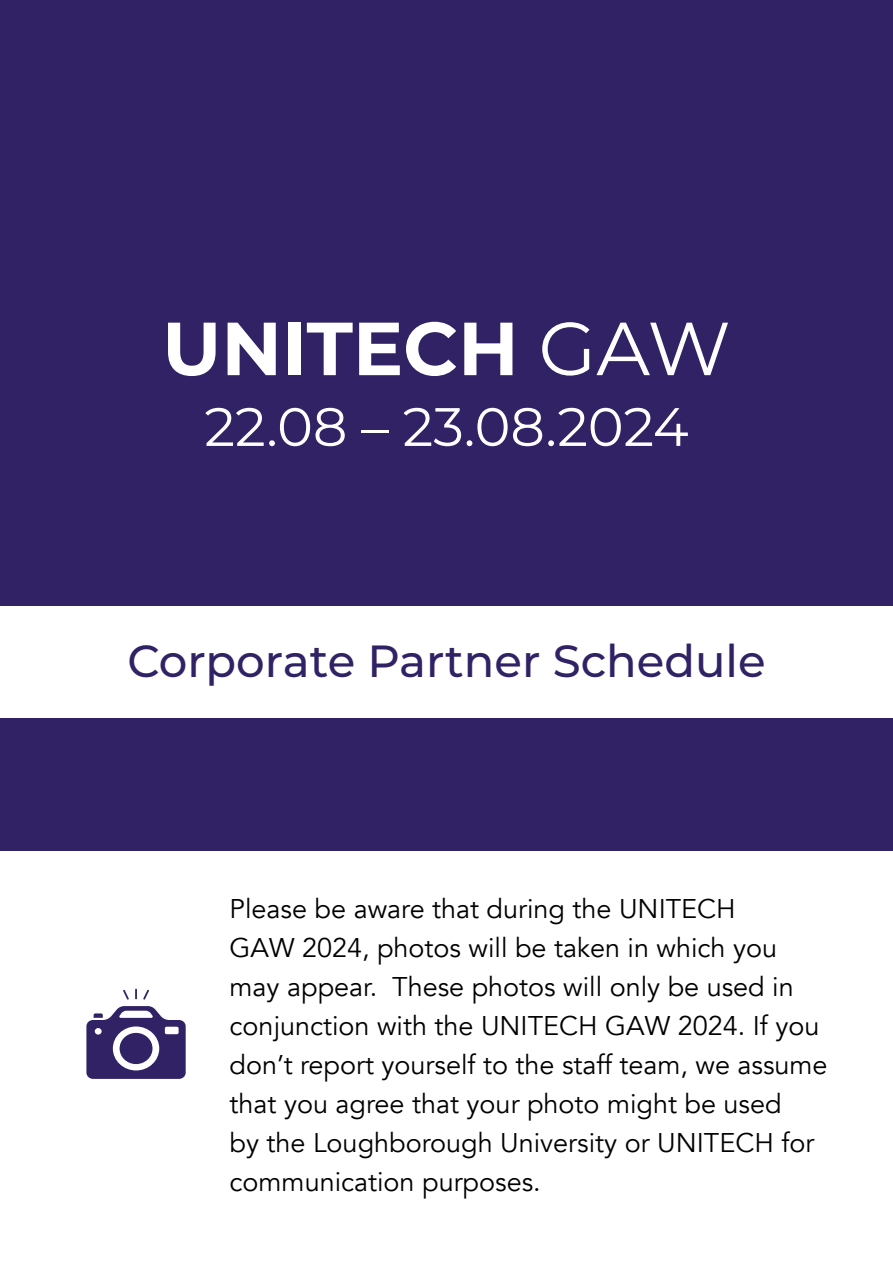
<style>
.page{position:relative;width:893px;height:1263px;background:#fff}
.page>*{position:absolute;margin:0;border:0;box-sizing:border-box;transform-origin:0 0}
.t1{font:700 75px "Montserrat";color:#fff}
.t2{font:54px "Montserrat";color:#fff}
.t3{font:500 45px "Montserrat";color:#302265}
.t4{font:27px/39px "Avenir";color:#000}
.s1{font-weight:400}
</style>
<div class="page">
<div style="left:0;top:0;width:893px;height:850px;background:#302265"></div>
<div style="left:0;top:606px;width:893px;height:112px;background:#fff"></div>
<svg style="left:135px;top:989px;width:2px;height:10px"></svg>
<svg style="left:123px;top:990px;width:6px;height:9px"></svg>
<svg style="left:143px;top:990px;width:6px;height:9px"></svg>
<svg style="left:86px;top:1006px;width:100px;height:73px"></svg>
<div style="left:120px;top:1033px;width:32px;height:31px;background:#302265;border-radius:50%"></div>
<h1 class="t1" style="left:162px;top:294px;width:570px">UNITECH <span class="s1">GAW</span></h1>
<h2 class="t2" style="left:204px;top:390px;width:486px">22.08 – 23.08.2024</h2>
<h3 class="t3" style="left:127px;top:629px;width:640px">Corporate Partner Schedule</h3>
<p class="t4" style="left:230px;top:889px;width:599px">Please be aware that during the UNITECH<br>GAW 2024, photos will be taken in which you may appear. These photos will only be used in conjunction with the UNITECH GAW 2024. If you don’t report yourself to the staff team, we assume that you agree that your photo might be used<br>by the Loughborough University or UNITECH for communication purposes.</p>
</div>
